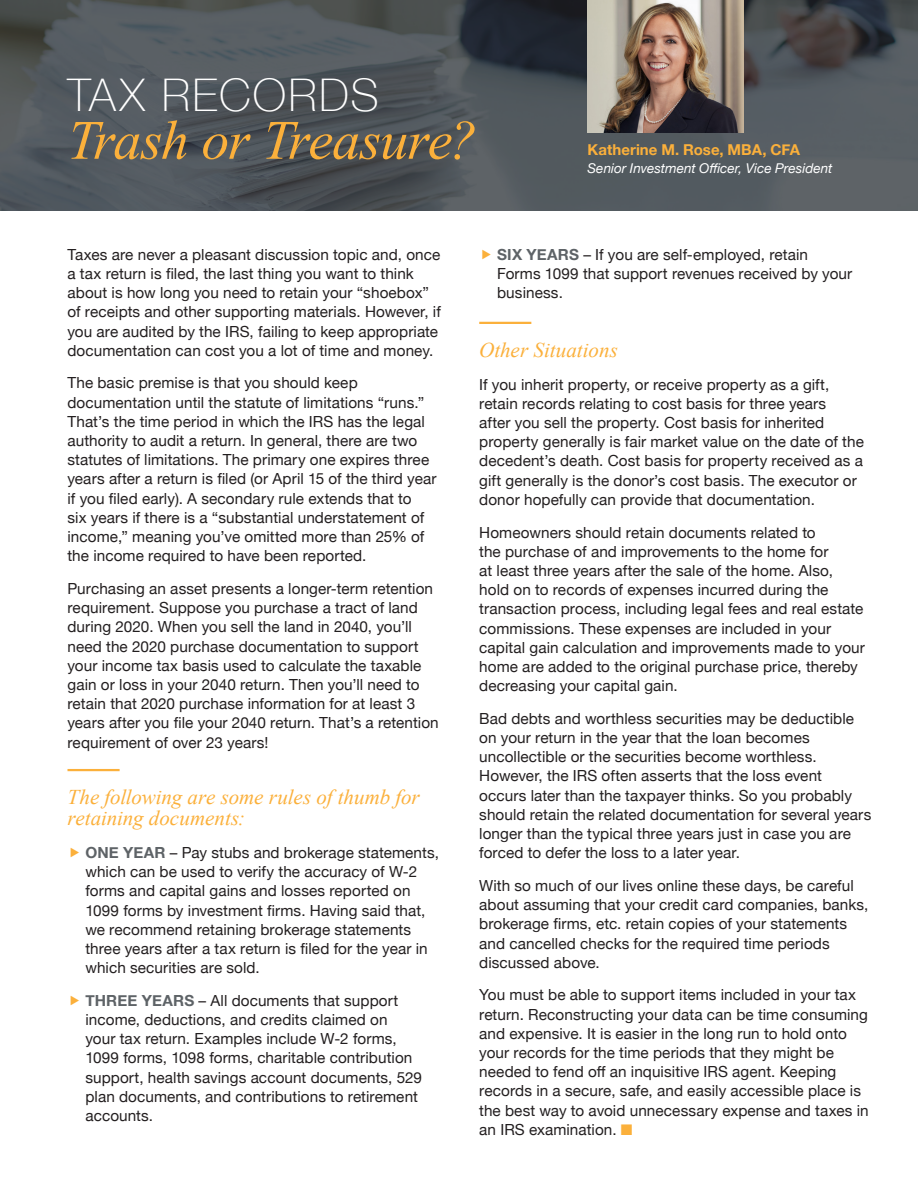
<style>
.page{position:relative;width:918px;height:1188px;background:#fff}
.page>*{position:absolute;margin:0;border:0;box-sizing:border-box;transform-origin:0 0}
.t1{font:italic 55.5px "Times New Roman";letter-spacing:-.025em;color:#fbb03b}
.t2{font:100 45px "Helvetica Neue";letter-spacing:.045em;color:#fff}
.t3{font:italic 21px/21px "Times New Roman";letter-spacing:-.005em;color:#fbb03b}
.t4{font:15.3px/19.2px "Helvetica Neue";letter-spacing:.005em;color:#231f20}
.t5{font:700 15px "Helvetica Neue";letter-spacing:.005em;color:#fbb03b}
.t6{font:italic 13.5px "Helvetica Neue";letter-spacing:.005em;color:#fff}
.s1{font-weight:700;color:#5e6367}
.s2{color:#fbb03b}
</style>
<div class="page">
<img style="left:0;top:0;width:918px;height:211px">
<img style="left:588px;top:0;width:155px;height:132px">
<hr style="left:68px;top:769px;width:52px;height:2px;background:#fbb03b">
<hr style="left:479px;top:322px;width:52px;height:2px;background:#fbb03b">
<p class="t2" style="left:68px;top:61px;width:313px">TAX RECORDS</p>
<p class="t1" style="left:68px;top:102px;width:411px">Trash or Treasure?</p>
<p class="t5" style="left:588px;top:138px;width:214px">Katherine M. Rose, MBA, CFA</p>
<p class="t6" style="left:588px;top:159px;width:246px">Senior Investment Officer, Vice President</p>
<p class="t4" style="left:68px;top:246px;width:375px">Taxes are never a pleasant discussion topic and, once a tax return is filed, the last thing you want to think about is how long you need to retain your “shoebox” of receipts and other supporting materials. However, if you are audited by the IRS, failing to keep appropriate documentation can cost you a lot of time and money.</p>
<p class="t4" style="left:68px;top:374px;width:371px">The basic premise is that you should keep documentation until the statute of limitations “runs.” That’s the time period in which the IRS has the legal authority to audit a return. In general, there are two statutes of limitations. The primary one expires three years after a return is filed (or April 15 of the third year if you filed early). A secondary rule extends that to<br>six years if there is a “substantial understatement of income,” meaning you’ve omitted more than 25% of the income required to have been reported.</p>
<p class="t4" style="left:68px;top:580px;width:373px">Purchasing an asset presents a longer-term retention requirement. Suppose you purchase a tract of land during 2020. When you sell the land in 2040, you’ll need the 2020 purchase documentation to support your income tax basis used to calculate the taxable gain or loss in your 2040 return. Then you’ll need to retain that 2020 purchase information for at least 3 years after you file your 2040 return. That’s a retention requirement of over 23 years!</p>
<p class="t3" style="left:68px;top:786px;width:354px">The following are some rules of thumb for retaining documents:</p>
<p class="t4" style="left:85px;top:844px;width:355px"><span class="s1">ONE YEAR</span> – Pay stubs and brokerage statements, which can be used to verify the accuracy of W-2 forms and capital gains and losses reported on 1099 forms by investment firms. Having said that, we recommend retaining brokerage statements three years after a tax return is filed for the year in which securities are sold.</p>
<p class="t4" style="left:85px;top:992px;width:338px"><span class="s1">THREE YEARS</span> – All documents that support income, deductions, and credits claimed on<br>your tax return. Examples include W-2 forms, 1099 forms, 1098 forms, charitable contribution support, health savings account documents, 529 plan documents, and contributions to retirement accounts.</p>
<p class="t4" style="left:497px;top:246px;width:357px"><span class="s1">SIX YEARS</span> – If you are self-employed, retain<br>Forms 1099 that support revenues received by your business.</p>
<p class="t3" style="left:479px;top:339px;width:140px">Other Situations</p>
<p class="t4" style="left:479px;top:376px;width:386px">If you inherit property, or receive property as a gift, retain records relating to cost basis for three years<br>after you sell the property. Cost basis for inherited property generally is fair market value on the date of the decedent’s death. Cost basis for property received as a gift generally is the donor’s cost basis. The executor or donor hopefully can provide that documentation.</p>
<p class="t4" style="left:479px;top:523px;width:387px">Homeowners should retain documents related to<br>the purchase of and improvements to the home for<br>at least three years after the sale of the home. Also, hold on to records of expenses incurred during the transaction process, including legal fees and real estate commissions. These expenses are included in your capital gain calculation and improvements made to your home are added to the original purchase price, thereby decreasing your capital gain.</p>
<p class="t4" style="left:479px;top:710px;width:394px">Bad debts and worthless securities may be deductible on your return in the year that the loan becomes uncollectible or the securities become worthless.<br>However, the IRS often asserts that the loss event occurs later than the taxpayer thinks. So you probably should retain the related documentation for several years longer than the typical three years just in case you are forced to defer the loss to a later year.</p>
<p class="t4" style="left:479px;top:877px;width:391px">With so much of our lives online these days, be careful about assuming that your credit card companies, banks, brokerage firms, etc. retain copies of your statements and cancelled checks for the required time periods discussed above.</p>
<p class="t4" style="left:479px;top:986px;width:391px">You must be able to support items included in your tax return. Reconstructing your data can be time consuming and expensive. It is easier in the long run to hold onto your records for the time periods that they might be needed to fend off an inquisitive IRS agent. Keeping records in a secure, safe, and easily accessible place is the best way to avoid unnecessary expense and taxes in an IRS examination. <span class="s2">■</span></p>
</div>
